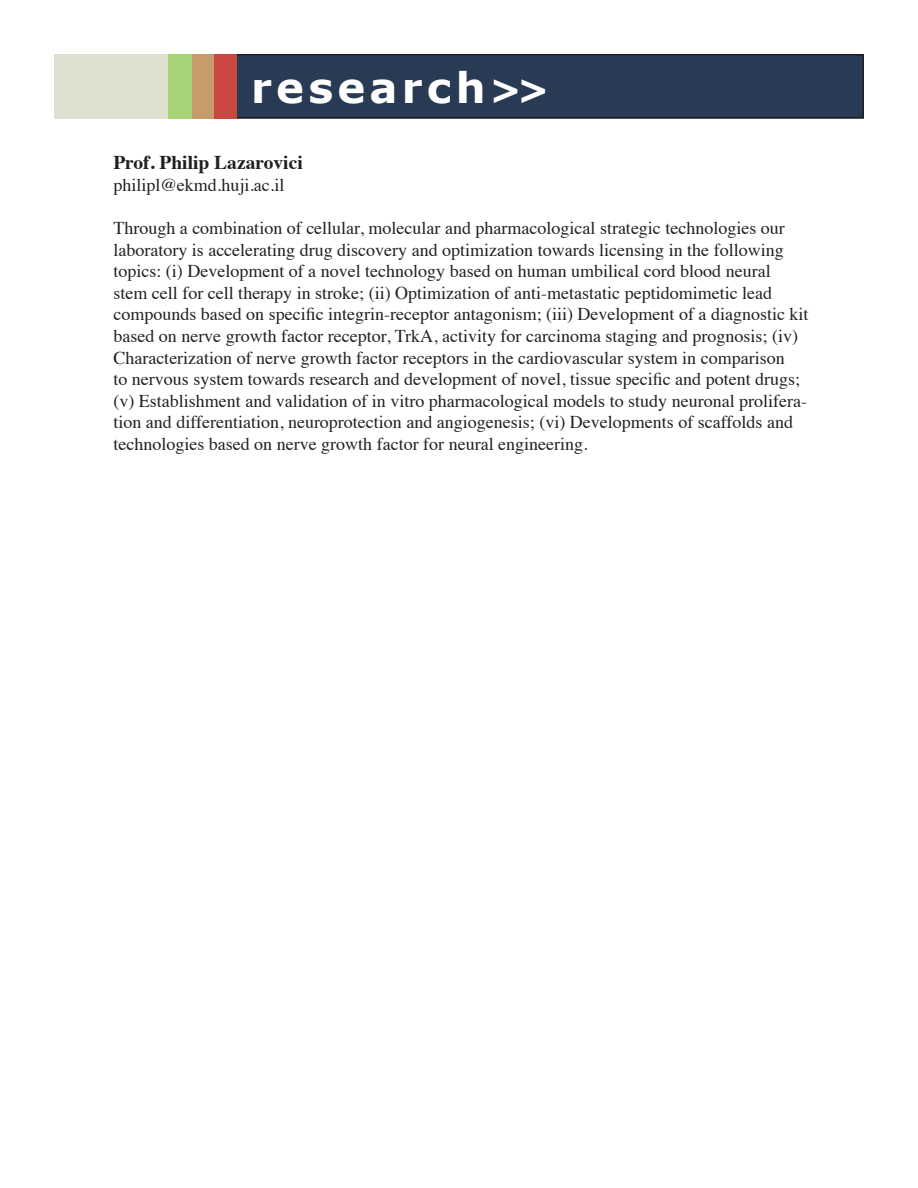
<style>
.page{position:relative;width:918px;height:1188px;background:#fff}
.page>*{position:absolute;margin:0;border:0;box-sizing:border-box;transform-origin:0 0}
.t1{font:700 45px "Verdana";letter-spacing:.1em;color:#fff}
.t2{font:700 42px "Verdana";letter-spacing:.1em;color:#fff}
.t3{font:700 36px "Verdana";color:#fff}
.t4{font:700 30px "Verdana";color:#fff}
.t5{font:700 19.5px "Times";color:#231f20}
.t6{font:18px/21.6px "Times";color:#231f20}
</style>
<div class="page">
<div style="left:55px;top:55px;width:808px;height:63px;background:#293a54"></div>
<div style="left:54px;top:54px;width:810px;height:64px;border:2px solid #231f20"></div>
<div style="left:168px;top:54px;width:24px;height:64px;background:#a7d276"></div>
<div style="left:54px;top:54px;width:114px;height:64px;background:#dedfcf"></div>
<div style="left:192px;top:54px;width:22px;height:64px;background:#c69c6c"></div>
<div style="left:214px;top:54px;width:23px;height:64px;background:#cb4742"></div>
<p class="t1" style="left:232px;top:55px;width:253px">research</p>
<p class="t2" style="left:251px;top:61px;width:236px">research</p>
<p class="t4" style="left:488px;top:70px;width:51px">&gt;&gt;</p>
<p class="t3" style="left:490px;top:67px;width:60px">&gt;&gt;</p>
<p class="t5" style="left:113px;top:144px;width:191px">Prof. Philip Lazarovici</p>
<p class="t6" style="left:113px;top:172px;width:173px">philipl@ekmd.huji.ac.il</p>
<p class="t6" style="left:113px;top:216px;width:697px">Through a combination of cellular, molecular and pharmacological strategic technologies our laboratory is accelerating drug discovery and optimization towards licensing in the following topics: (i) Development of a novel technology based on human umbilical cord blood neural stem cell for cell therapy in stroke; (ii) Optimization of anti-metastatic peptidomimetic lead compounds based on specific integrin-receptor antagonism; (iii) Development of a diagnostic kit based on nerve growth factor receptor, TrkA, activity for carcinoma staging and prognosis; (iv)<br>Characterization of nerve growth factor receptors in the cardiovascular system in comparison<br>to nervous system towards research and development of novel, tissue specific and potent drugs; (v) Establishment and validation of in vitro pharmacological models to study neuronal prolifera&shy;tion and differentiation, neuroprotection and angiogenesis; (vi) Developments of scaffolds and technologies based on nerve growth factor for neural engineering.</p>
</div>
